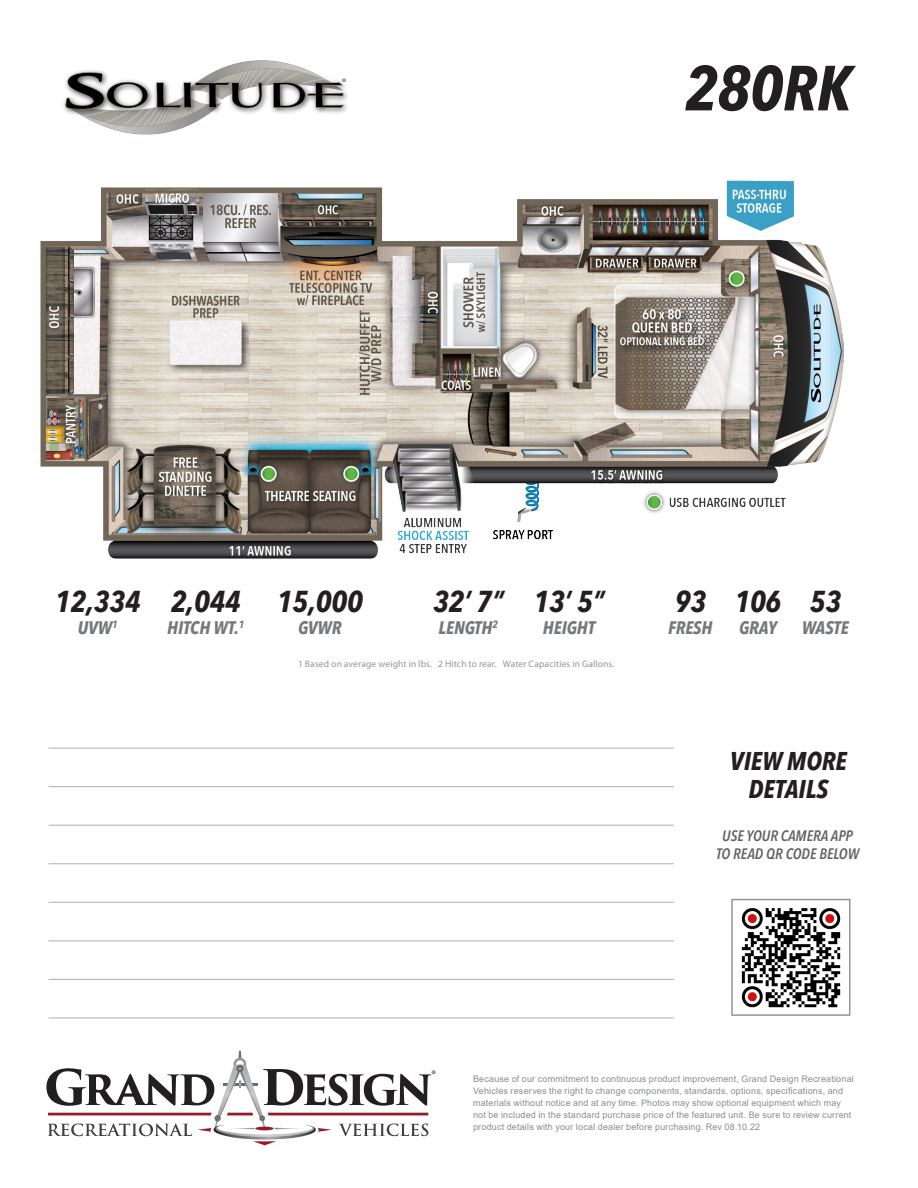
<style>
.page{position:relative;width:918px;height:1188px;background:#fff}
.page>*{position:absolute;margin:0;border:0;box-sizing:border-box;transform-origin:0 0}
.t1{font:italic 700 condensed 63px "Avenir Next LT Pro";color:#231f20}
.t2{font:italic 700 condensed 30px "Avenir Next LT Pro";color:#231f20}
.t3{font:italic 700 condensed 25.5px/27.6px "Avenir Next LT Pro";color:#231f20;text-align:center}
.t4{font:italic 700 condensed 18px "Avenir Next LT Pro";color:#76787b}
.t5{font:italic 600 condensed 15px "Avenir Next LT Pro";color:#636366}
.callout_body{font:9.45px "Myriad Pro";letter-spacing:.015em;color:#939598}
.t6{font:9px/12px "Arial";letter-spacing:.02em;color:#8a8c8f}
</style>
<div class="page">
<img style="left:40px;top:180px;width:805px;height:379px">
<img style="left:63px;top:60px;width:284px;height:75px">
<svg style="left:46px;top:1051px;width:389px;height:94px"></svg>
<hr style="left:49px;top:748px;width:625px;height:1px;background:#b2b3b7">
<hr style="left:49px;top:786px;width:625px;height:1px;background:#b2b3b7">
<hr style="left:49px;top:825px;width:625px;height:1px;background:#b2b3b7">
<hr style="left:49px;top:863px;width:625px;height:1px;background:#b2b3b7">
<hr style="left:49px;top:902px;width:625px;height:1px;background:#b2b3b7">
<hr style="left:49px;top:940px;width:625px;height:1px;background:#b2b3b7">
<hr style="left:49px;top:979px;width:625px;height:1px;background:#b2b3b7">
<hr style="left:49px;top:1017px;width:625px;height:1px;background:#b2b3b7">
<img style="left:741px;top:908px;width:100px;height:100px">
<div style="left:731px;top:899px;width:119px;height:117px;border:2px solid #939598"></div>
<p class="t1" style="left:685px;top:50px;width:169px">280RK</p>
<p class="t2" style="left:55px;top:583px;width:309px">12,334 2,044 15,000</p>
<p class="t2" style="left:433px;top:583px;width:173px">32’ 7” 13’ 5”</p>
<p class="t2" style="left:675px;top:583px;width:168px">93 106 53</p>
<p class="t4" style="left:78px;top:616px;width:41px">UVW<sup>1</sup></p>
<p class="t4" style="left:167px;top:616px;width:79px">HITCH WT.<sup>1</sup></p>
<p class="t4" style="left:298px;top:616px;width:45px">GVWR</p>
<p class="t4" style="left:439px;top:616px;width:61px">LENGTH<sup>2</sup></p>
<p class="t4" style="left:543px;top:616px;width:54px">HEIGHT</p>
<p class="t4" style="left:668px;top:616px;width:46px">FRESH</p>
<p class="t4" style="left:739px;top:616px;width:39px">GRAY</p>
<p class="t4" style="left:802px;top:616px;width:49px">WASTE</p>
<p class="callout_body" style="left:298px;top:658px;width:318px">1 Based on average weight in lbs. 2 Hitch to rear. Water Capacities in Gallons.</p>
<p class="t3" style="left:730px;top:747px;width:118px">VIEW MORE<br>DETAILS</p>
<p class="t5" style="left:722px;top:826px;width:132px">USE YOUR CAMERA APP</p>
<p class="t5" style="left:716px;top:844px;width:145px">TO READ QR CODE BELOW</p>
<p class="t6" style="left:473px;top:1073px;width:382px">Because of our commitment to continuous product improvement, Grand Design Recreational Vehicles reserves the right to change components, standards, options, specifications, and materials without notice and at any time. Photos may show optional equipment which may not be included in the standard purchase price of the featured unit. Be sure to review current product details with your local dealer before purchasing. Rev 08.10.22</p>
</div>
